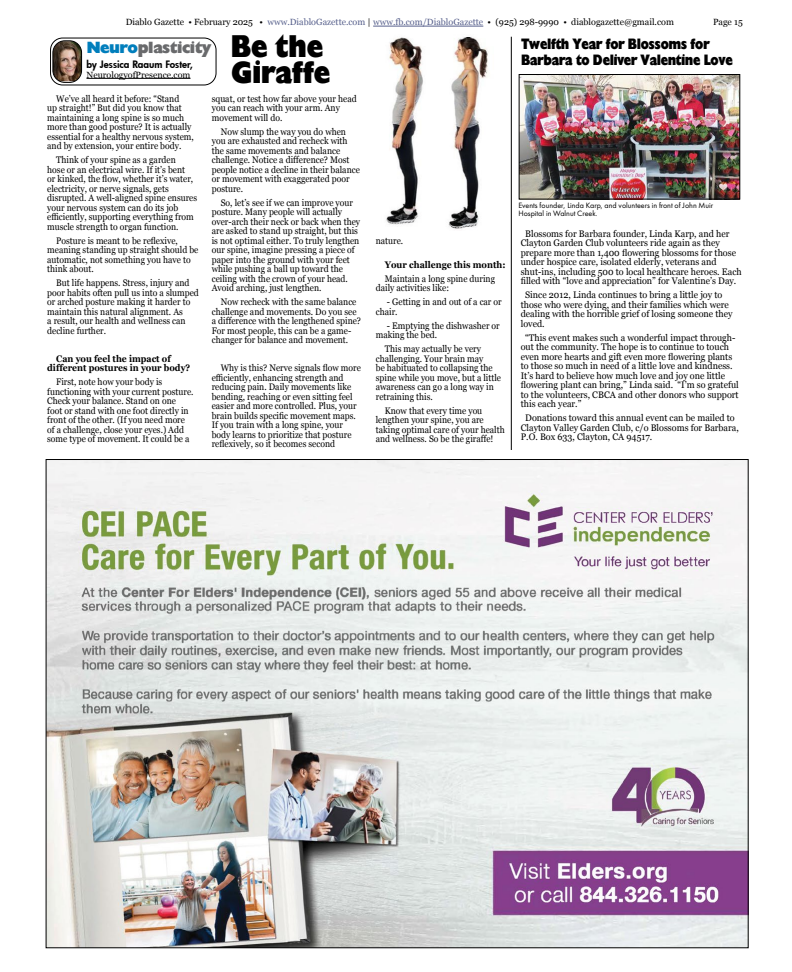
<style>
.page{position:relative;width:792px;height:972px;background:#fff}
.page>*{position:absolute;margin:0;border:0;box-sizing:border-box;transform-origin:0 0}
.t1{font:31px/26px "Herald";letter-spacing:.015em;color:#000;scale:.9 1}
.t2{font:16px "Herald";color:#696a6c}
.t3{font:14.8px/16px "Herald";color:#000;scale:.84 1}
.t4{font:800 10px "Futura";color:#000}
.t5{font:9.5px/9.5px "Georgia";color:#000;scale:.91 1}
.t6{font:9.5px/9.5px "Georgia";color:#000;scale:.95 1}
.t7{font:700 9.5px/9.5px "Georgia";color:#000;scale:.91 1}
.t8{font:9px "Georgia";color:#000}
.t9{font:8px/8px "Futura PT";color:#000}
.s1{color:#57608c}
.s2{color:#007ebc}
</style>
<div class="page">
<hr style="left:373px;top:26px;width:110px;height:1px;background:#57608c">
<img style="left:386px;top:37px;width:102px;height:192px">
<img style="left:48px;top:461px;width:699px;height:485px">
<hr style="left:86px;top:78px;width:104px;height:1px;background:#000">
<div style="left:50px;top:38px;width:167px;height:47px;border:1px solid #000;border-radius:12px"></div>
<img style="left:53px;top:41px;width:29px;height:40px">
<div style="left:52px;top:40px;width:30px;height:43px;border:1px solid #000;border-radius:12px"></div>
<img style="left:521px;top:76px;width:217px;height:121px">
<div style="left:519px;top:74px;width:221px;height:125px;border:1px solid #000"></div>
<hr style="left:511px;top:37px;width:1px;height:413px;background:#000">
<p class="t8" style="left:126px;top:16px;width:550px">Diablo Gazette • February 2025 • <span class="s1">www.DiabloGazette.com</span> | <span class="s1">www.fb.com/DiabloGazette</span> • (925) 298-9990 • diablogazette@gmail.com</p>
<p class="t8" style="left:713px;top:16px;width:31px">Page 15</p>
<h2 class="t2" style="left:87px;top:39px;width:126px"><span class="s2">Neuro</span>plasticity</h2>
<p class="t4" style="left:86px;top:58px;width:108px">by Jessica Raaum Foster,</p>
<p class="t8" style="left:86px;top:68px;width:105px">NeurologyofPresence.com</p>
<p class="t5" style="left:47px;top:93px;width:163px;text-indent:9px">We’ve all heard it before: “Stand<br>up straight!” But did you know that maintaining a long spine is so much more than good posture? It is actually essential for a healthy nervous system, and by extension, your entire body.</p>
<p class="t5" style="left:47px;top:155px;width:166px;text-indent:9px">Think of your spine as a garden<br>hose or an electrical wire. If it’s bent<br>or kinked, the flow, whether it’s water, electricity, or nerve signals, gets disrupted. A well-aligned spine ensures your nervous system can do its job efficiently, supporting everything from muscle strength to organ function.</p>
<p class="t5" style="left:47px;top:235px;width:168px;text-indent:9px">Posture is meant to be reflexive, meaning standing up straight should be automatic, not something you have to think about.</p>
<p class="t5" style="left:47px;top:278px;width:168px;text-indent:9px">But life happens. Stress, injury and poor habits often pull us into a slumped or arched posture making it harder to maintain this natural alignment. As<br>a result, our health and wellness can decline further.</p>
<p class="t7" style="left:47px;top:353px;width:159px;text-indent:9px">Can you feel the impact of different postures in your body?</p>
<p class="t5" style="left:47px;top:377px;width:162px;text-indent:9px">First, note how your body is functioning with your current posture.<br>Check your balance. Stand on one<br>foot or stand with one foot directly in front of the other. (If you need more of a challenge, close your eyes.) Add some type of movement. It could be a</p>
<h1 class="t1" style="left:232px;top:34px;width:111px">Be the<br>Giraffe</h1>
<h3 class="t3" style="left:521px;top:36px;width:253px">Twelfth Year for Blossoms for<br>Barbara to Deliver Valentine Love</h3>
<p class="t5" style="left:212px;top:93px;width:161px">squat, or test how far above your head you can reach with your arm. Any movement will do.</p>
<p class="t5" style="left:212px;top:126px;width:164px;text-indent:9px">Now slump the way you do when you are exhausted and recheck with the same movements and balance challenge. Notice a difference? Most people notice a decline in their balance or movement with exaggerated poor posture.</p>
<p class="t5" style="left:212px;top:197px;width:165px;text-indent:9px">So, let’s see if we can improve your posture. Many people will actually over-arch their neck or back when they are asked to stand up straight, but this is not optimal either. To truly lengthen our spine, imagine pressing a piece of paper into the ground with your feet while pushing a ball up toward the ceiling with the crown of your head.<br>Avoid arching, just lengthen.</p>
<p class="t5" style="left:212px;top:297px;width:166px;text-indent:9px">Now recheck with the same balance challenge and movements. Do you see a difference with the lengthened spine?<br>For most people, this can be a game&shy;changer for balance and movement.</p>
<p class="t5" style="left:212px;top:363px;width:165px;text-indent:9px">Why is this? Nerve signals flow more efficiently, enhancing strength and reducing pain. Daily movements like bending, reaching or even sitting feel easier and more controlled. Plus, your brain builds specific movement maps.<br>If you train with a long spine, your body learns to prioritize that posture reflexively, so it becomes second</p>
<p class="t9" style="left:518px;top:202px;width:196px">Events founder, Linda Karp, and volunteers in front of John Muir<br>Hospital in Walnut Creek.</p>
<p class="t6" style="left:521px;top:228px;width:234px;text-indent:5px">Blossoms for Barbara founder, Linda Karp, and her Clayton Garden Club volunteers ride again as they prepare more than 1,400 flowering blossoms for those under hospice care, isolated elderly, veterans and shut-ins, including 500 to local healthcare heroes. Each filled with “love and appreciation” for Valentine’s Day.</p>
<p class="t6" style="left:521px;top:290px;width:225px;text-indent:5px">Since 2012, Linda continues to bring a little joy to those who were dying, and their families which were dealing with the horrible grief of losing someone they loved.</p>
<p class="t6" style="left:521px;top:332px;width:231px;text-indent:4px">“This event makes such a wonderful impact through&shy;out the community. The hope is to continue to touch even more hearts and gift even more flowering plants to those so much in need of a little love and kindness.<br>It’s hard to believe how much love and joy one little flowering plant can bring,” Linda said. “I’m so grateful to the volunteers, CBCA and other donors who support this each year.”</p>
<p class="t6" style="left:521px;top:413px;width:231px;text-indent:5px">Donations toward this annual event can be mailed to<br>Clayton Valley Garden Club, c/o Blossoms for Barbara,<br>P.O. Box 633, Clayton, CA 94517.</p>
<p class="t5" style="left:376px;top:236px;width:32px">nature.</p>
<p class="t7" style="left:385px;top:259px;width:134px">Your challenge this month:</p>
<p class="t5" style="left:376px;top:273px;width:133px;text-indent:9px">Maintain a long spine during daily activities like:</p>
<p class="t5" style="left:376px;top:297px;width:140px;text-indent:11px">- Getting in and out of a car or chair.</p>
<p class="t5" style="left:376px;top:320px;width:138px;text-indent:11px">- Emptying the dishwasher or making the bed.</p>
<p class="t5" style="left:376px;top:344px;width:139px;text-indent:9px">This may actually be very challenging. Your brain may<br>be habituated to collapsing the spine while you move, but a little awareness can go a long way in retraining this.</p>
<p class="t5" style="left:376px;top:405px;width:143px;text-indent:9px">Know that every time you lengthen your spine, you are taking optimal care of your health and wellness. So be the giraffe!</p>
</div>
